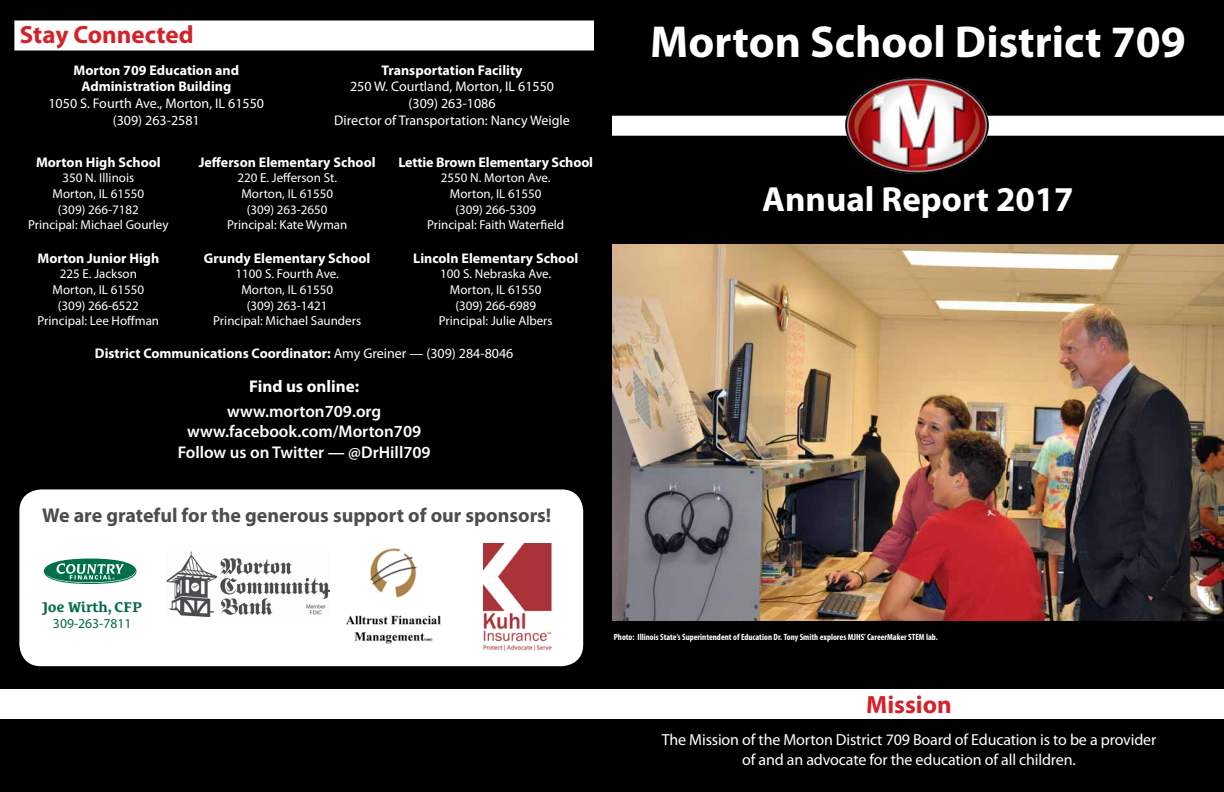
<style>
.page{position:relative;width:1224px;height:792px;background:#000}
.page>*{position:absolute;margin:0;border:0;box-sizing:border-box;transform-origin:0 0}
.t1{font:700 45px "Myriad Pro";color:#fff}
.t2{font:700 35px "Myriad Pro";color:#fff}
.t3{font:700 25px "Myriad Pro";color:#d2232a}
.t4{font:700 20px "Myriad Pro";color:#4d4d4f}
.t5{font:600 17px/20.4px "Myriad Pro";color:#fff;text-align:center}
.t6{font:700 17px "Myriad Pro";color:#fff}
.t7{font:16px/19.2px "Myriad Pro";letter-spacing:-.01em;color:#fff;text-align:center}
.t8{font:700 14.4px "Le Monde Courrier Std";color:#006a47}
.t9{font:700 14px/16.8px "Myriad Pro";color:#fff;text-align:center}
.t10{font:14px/16.8px "Myriad Pro";color:#fff;text-align:center}
.t11{font:13.7px "Myriad Pro";color:#006a47}
.t12{font:13px/15.6px "Myriad Pro";color:#fff;text-align:center}
.t13{font:700 condensed 9px "Myriad Pro";color:#fff}
.s1{font-weight:400}
</style>
<div class="page">
<div style="left:612px;top:116px;width:612px;height:20px;background:#fff"></div>
<div style="left:0;top:689px;width:1224px;height:30px;background:#fff"></div>
<img style="left:612px;top:245px;width:612px;height:375px">
<img style="left:842px;top:77px;width:152px;height:97px">
<div style="left:19px;top:489px;width:564px;height:177px;background:#fff;border-radius:22px"></div>
<div style="left:14px;top:21px;width:580px;height:30px;background:#fff"></div>
<img style="left:346px;top:548px;width:95px;height:96px">
<div style="left:44px;top:559px;width:92px;height:25px;background:#00704a;border-radius:50%"></div>
<svg style="left:46px;top:563px;width:90px;height:20px"></svg>
<img style="left:484px;top:543px;width:68px;height:107px">
<img style="left:166px;top:552px;width:163px;height:64px">
<h3 class="t3" style="left:20px;top:19px;width:175px">Stay Connected</h3>
<p class="t9" style="left:74px;top:61px;width:167px">Morton 709 Education and<br>Administration Building</p>
<p class="t10" style="left:48px;top:95px;width:217px">1050 S. Fourth Ave., Morton, IL 61550 (309) 263-2581</p>
<p class="t9" style="left:382px;top:61px;width:142px">Transportation Facility</p>
<p class="t10" style="left:334px;top:78px;width:237px">250 W. Courtland, Morton, IL 61550 (309) 263-1086<br>Director of Transportation: Nancy Weigle</p>
<p class="t9" style="left:36px;top:153px;width:126px">Morton High School</p>
<p class="t12" style="left:28px;top:170px;width:142px">350 N. Illinois<br>Morton, IL 61550<br>(309) 266-7182<br>Principal: Michael Gourley</p>
<p class="t9" style="left:37px;top:249px;width:123px">Morton Junior High</p>
<p class="t12" style="left:38px;top:266px;width:123px">225 E. Jackson<br>Morton, IL 61550 (309) 266-6522<br>Principal: Lee Hoffman</p>
<p class="t9" style="left:199px;top:153px;width:178px">Jefferson Elementary School</p>
<p class="t12" style="left:227px;top:170px;width:122px">220 E. Jefferson St.<br>Morton, IL 61550 (309) 263-2650<br>Principal: Kate Wyman</p>
<p class="t9" style="left:204px;top:249px;width:168px">Grundy Elementary School</p>
<p class="t12" style="left:213px;top:266px;width:149px">1100 S. Fourth Ave.<br>Morton, IL 61550<br>(309) 263-1421<br>Principal: Michael Saunders</p>
<p class="t9" style="left:398px;top:153px;width:196px">Lettie Brown Elementary School</p>
<p class="t12" style="left:427px;top:170px;width:139px">2550 N. Morton Ave.<br>Morton, IL 61550<br>(309) 266-5309<br>Principal: Faith Waterfield</p>
<p class="t9" style="left:413px;top:249px;width:167px">Lincoln Elementary School</p>
<p class="t12" style="left:439px;top:266px;width:115px">100 S. Nebraska Ave.<br>Morton, IL 61550 (309) 266-6989<br>Principal: Julie Albers</p>
<p class="t9" style="left:95px;top:345px;width:420px">District Communications Coordinator: <span class="s1">Amy Greiner — (309) 284-8046</span></p>
<h3 class="t6" style="left:249px;top:375px;width:111px">Find us online:</h3>
<h3 class="t5" style="left:178px;top:400px;width:255px">www.morton709.org www.facebook.com/Morton709<br>Follow us on Twitter — @DrHill709</h3>
<h3 class="t4" style="left:42px;top:503px;width:511px">We are grateful for the generous support of our sponsors!</h3>
<h1 class="t1" style="left:650px;top:12px;width:537px">Morton School District 709</h1>
<h2 class="t2" style="left:762px;top:176px;width:313px">Annual Report 2017</h2>
<p class="t8" style="left:42px;top:599px;width:102px">Joe Wirth, CFP</p>
<p class="t11" style="left:53px;top:615px;width:80px">309-263-7811</p>
<p class="t13" style="left:614px;top:631px;width:326px">Photo: Illinois State’s Superintendent of Education Dr. Tony Smith explores MJHS’ CareerMaker STEM lab.</p>
<h3 class="t3" style="left:866px;top:688px;width:87px">Mission</h3>
<p class="t7" style="left:662px;top:730px;width:496px">The Mission of the Morton District 709 Board of Education is to be a provider of and an advocate for the education of all children.</p>
</div>
